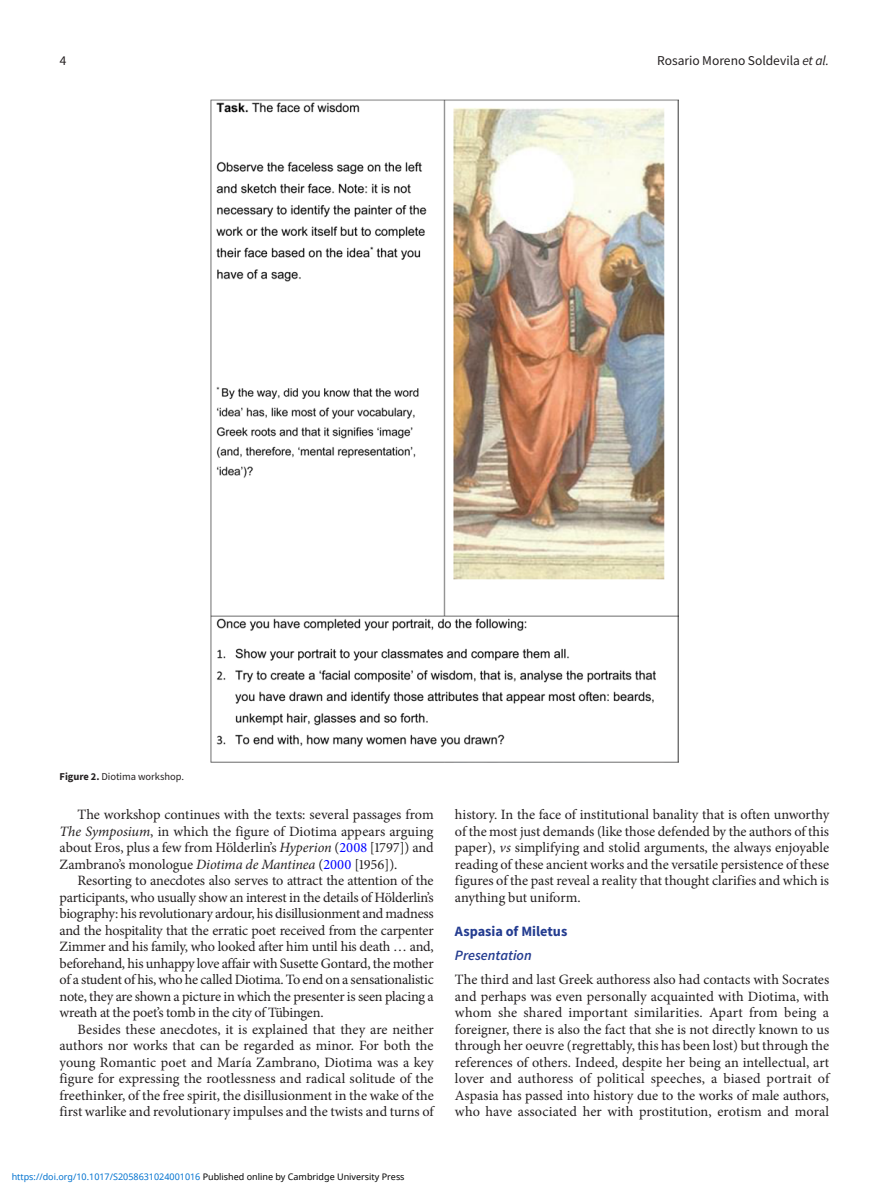
<style>
.page{position:relative;width:893px;height:1191px;background:#fff}
.page>*{position:absolute;margin:0;border:0;box-sizing:border-box;transform-origin:0 0}
.t1{font:14.25px/16.5px "Minion Pro";letter-spacing:-.005em;color:#231f20;text-align:justify}
.t2{font:700 14.25px "Source Sans Pro";color:#243c90}
.t3{font:italic 600 14.25px "Source Sans Pro";color:#243c90}
.t4{font:13.5px "Source Sans Pro";color:#231f20}
.t5{font:10.5px "Source Sans Pro";color:#231f20}
.t6{font:9px "Noto Sans";color:#0172cf}
.s1{font-style:italic}
.s2{font-weight:700}
.s3{color:#00f}
.s4{color:#000}
</style>
<div class="page">
<img style="left:210px;top:99px;width:468px;height:663px">
<p class="t4" style="left:60px;top:51px;width:9px">4</p>
<p class="t4" style="left:657px;top:51px;width:173px">Rosario Moreno Soldevila <span class="s1">et al.</span></p>
<p class="t5" style="left:60px;top:770px;width:126px"><span class="s2">Figure 2.</span> Diotima workshop.</p>
<p class="t1" style="left:60px;top:806px;width:376px;text-indent:18px">The workshop continues with the texts: several passages from <span class="s1">The Symposium</span>, in which the figure of Diotima appears arguing about Eros, plus a few from Hölderlin’s <span class="s1">Hyperion</span> (<span class="s3">2008</span> [1797]) and Zambrano’s monologue <span class="s1">Diotima de Mantinea</span> (<span class="s3">2000</span> [1956]).</p>
<p class="t1" style="left:60px;top:872px;width:376px;text-indent:18px">Resorting to anecdotes also serves to attract the attention of the participants, who usually show an interest in the details of Hölderlin’s biography: his revolutionary ardour, his disillusionment and madness and the hospitality that the erratic poet received from the carpenter Zimmer and his family, who looked after him until his death … and, beforehand, his unhappy love affair with Susette Gontard, the mother of a student of his, who he called Diotima. To end on a sensationalistic note, they are shown a picture in which the presenter is seen placing a wreath at the poet’s tomb in the city of Tübingen.</p>
<p class="t1" style="left:60px;top:1021px;width:376px;text-indent:18px">Besides these anecdotes, it is explained that they are neither authors nor works that can be regarded as minor. For both the young Romantic poet and María Zambrano, Diotima was a key figure for expressing the rootlessness and radical solitude of the freethinker, of the free spirit, the disillusionment in the wake of the first warlike and revolutionary impulses and the twists and turns of</p>
<p class="t1" style="left:455px;top:806px;width:376px">history. In the face of institutional banality that is often unworthy of the most just demands (like those defended by the authors of this paper), <span class="s1">vs</span> simplifying and stolid arguments, the always enjoyable reading of these ancient works and the versatile persistence of these figures of the past reveal a reality that thought clarifies and which is anything but uniform.</p>
<p class="t2" style="left:455px;top:922px;width:114px">Aspasia of Miletus</p>
<p class="t3" style="left:455px;top:945px;width:78px">Presentation</p>
<p class="t1" style="left:455px;top:971px;width:376px">The third and last Greek authoress also had contacts with Socrates and perhaps was even personally acquainted with Diotima, with whom she shared important similarities. Apart from being a foreigner, there is also the fact that she is not directly known to us through her oeuvre (regrettably, this has been lost) but through the references of others. Indeed, despite her being an intellectual, art lover and authoress of political speeches, a biased portrait of Aspasia has passed into history due to the works of male authors, who have associated her with prostitution, erotism and moral</p>
<p class="t6" style="left:12px;top:1170px;width:394px">https://doi.org/10.1017/S2058631024001016 <span class="s4">Published online by Cambridge University Press</span></p>
</div>
